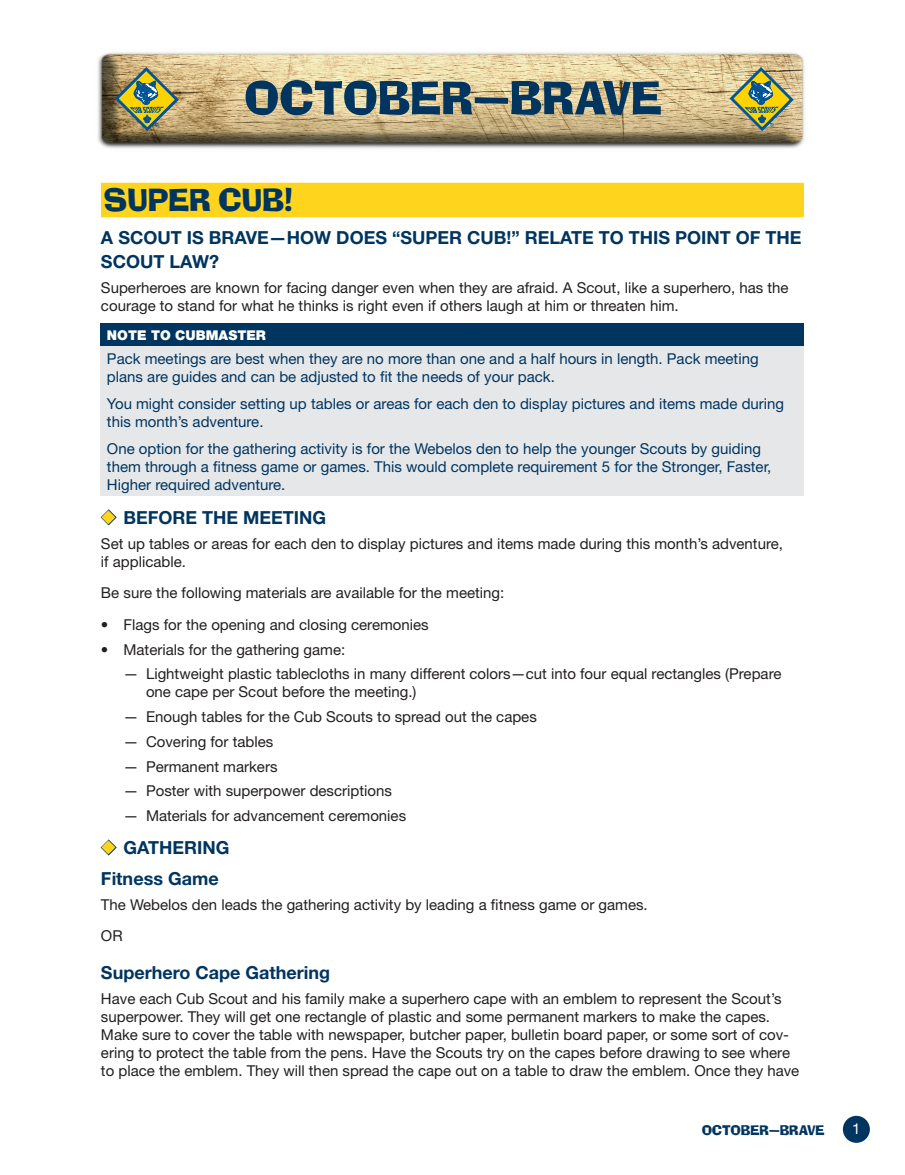
<style>
.page{position:relative;width:905px;height:1175px;background:#fff}
.page>*{position:absolute;margin:0;border:0;box-sizing:border-box;transform-origin:0 0}
.t1{font:52.5px "Ad Lib ICG";color:#003560}
.t2{font:51px "Ad Lib ICG";color:#003560}
.t3{font:34.5px "Ad Lib ICG";color:#003560}
.t4{font:700 18px/30.8px "Helvetica Neue";color:#003560}
.t5{font:15px/18px "Helvetica Neue";color:#231f20}
.t6{font:15px/18px "Helvetica Neue";color:#003560}
.t7{font:15px "Ad Lib ICG";color:#003560}
.t8{font:15px "Helvetica Neue";color:#fff}
.t9{font:900 13.5px "Helvetica Neue";color:#fff}
.s1{color:#fed41d}
</style>
<div class="page">
<div style="left:842px;top:1115px;width:27px;height:27px;background:#003560;border-radius:50%"></div>
<img style="left:98px;top:52px;width:707px;height:97px">
<svg style="left:730px;top:68px;width:63px;height:62px;background:#a8a76b"></svg>
<div style="left:101px;top:183px;width:703px;height:34px;background:#fed41d"></div>
<div style="left:101px;top:323px;width:703px;height:23px;background:#003560"></div>
<div style="left:101px;top:346px;width:703px;height:149px;background:#e6e7e9"></div>
<svg style="left:100px;top:509px;width:17px;height:17px"></svg>
<svg style="left:100px;top:839px;width:17px;height:17px"></svg>
<svg style="left:115px;top:68px;width:63px;height:62px;background:#9e9b5e"></svg>
<h2 class="t2" style="left:244px;top:68px;width:419px">OCTOBER—BRAVE</h2>
<h1 class="t1" style="left:406px;top:67px;width:135px">TITLE</h1>
<h3 class="t3" style="left:104px;top:179px;width:190px">SUPER CUB!</h3>
<p class="t4" style="left:101px;top:222px;width:539px">A SCOUT IS BRAVE—HOW DOES “SUPER CUB!” RELATE TO THIS</p>
<p class="t4" style="left:675px;top:222px;width:128px">POINT OF THE</p>
<p class="t4" style="left:101px;top:246px;width:120px">SCOUT LAW?</p>
<p class="t5" style="left:101px;top:278px;width:689px">Superheroes are known for facing danger even when they are afraid. A Scout, like a superhero, has the courage to stand for what he thinks is right even if others laugh at him or threaten him.</p>
<p class="t9" style="left:107px;top:327px;width:160px">NOTE TO CUBMASTER</p>
<p class="t6" style="left:107px;top:349px;width:653px">Pack meetings are best when they are no more than one and a half hours in length. Pack meeting plans are guides and can be adjusted to fit the needs of your pack.</p>
<p class="t6" style="left:107px;top:394px;width:678px">You might consider setting up tables or areas for each den to display pictures and items made during this month’s adventure.</p>
<p class="t6" style="left:107px;top:439px;width:666px">One option for the gathering activity is for the Webelos den to help the younger Scouts by guiding them through a fitness game or games. This would complete requirement 5 for the Stronger, Faster,<br>Higher required adventure.</p>
<p class="t4" style="left:101px;top:502px;width:227px"><span class="s1">◆</span> BEFORE THE MEETING</p>
<p class="t5" style="left:101px;top:534px;width:683px">Set up tables or areas for each den to display pictures and items made during this month’s adventure, if applicable.</p>
<p class="t5" style="left:101px;top:584px;width:405px">Be sure the following materials are available for the meeting:</p>
<p class="t5" style="left:101px;top:615px;width:329px">• Flags for the opening and closing ceremonies</p>
<p class="t5" style="left:101px;top:640px;width:246px">• Materials for the gathering game:</p>
<p class="t5" style="left:146px;top:665px;width:637px;text-indent:-22px">— Lightweight plastic tablecloths in many different colors—cut into four equal rectangles (Prepare one cape per Scout before the meeting.)</p>
<p class="t5" style="left:123px;top:707px;width:415px">— Enough tables for the Cub Scouts to spread out the capes</p>
<p class="t5" style="left:123px;top:732px;width:151px">— Covering for tables</p>
<p class="t5" style="left:123px;top:757px;width:155px">— Permanent markers</p>
<p class="t5" style="left:123px;top:782px;width:270px">— Poster with superpower descriptions</p>
<p class="t5" style="left:123px;top:806px;width:284px">— Materials for advancement ceremonies</p>
<p class="t4" style="left:101px;top:832px;width:130px"><span class="s1">◆</span> GATHERING<br>FITNESS GAME</p>
<p class="t5" style="left:101px;top:888px;width:548px;line-height:31.5px">The Webelos den leads the gathering activity by leading a fitness game or games.<br>OR</p>
<p class="t4" style="left:101px;top:956px;width:231px">SUPERHERO CAPE GATHERING</p>
<p class="t5" style="left:101px;top:989px;width:699px">Have each Cub Scout and his family make a superhero cape with an emblem to represent the Scout’s superpower. They will get one rectangle of plastic and some permanent markers to make the capes.<br>Make sure to cover the table with newspaper, butcher paper, bulletin board paper, or some sort of cov&shy;ering to protect the table from the pens. Have the Scouts try on the capes before drawing to see where to place the emblem. They will then spread the cape out on a table to draw the emblem. Once they have</p>
<p class="t7" style="left:701px;top:1120px;width:124px">OCTOBER—BRAVE</p>
<p class="t8" style="left:852px;top:1119px;width:10px">1</p>
</div>
